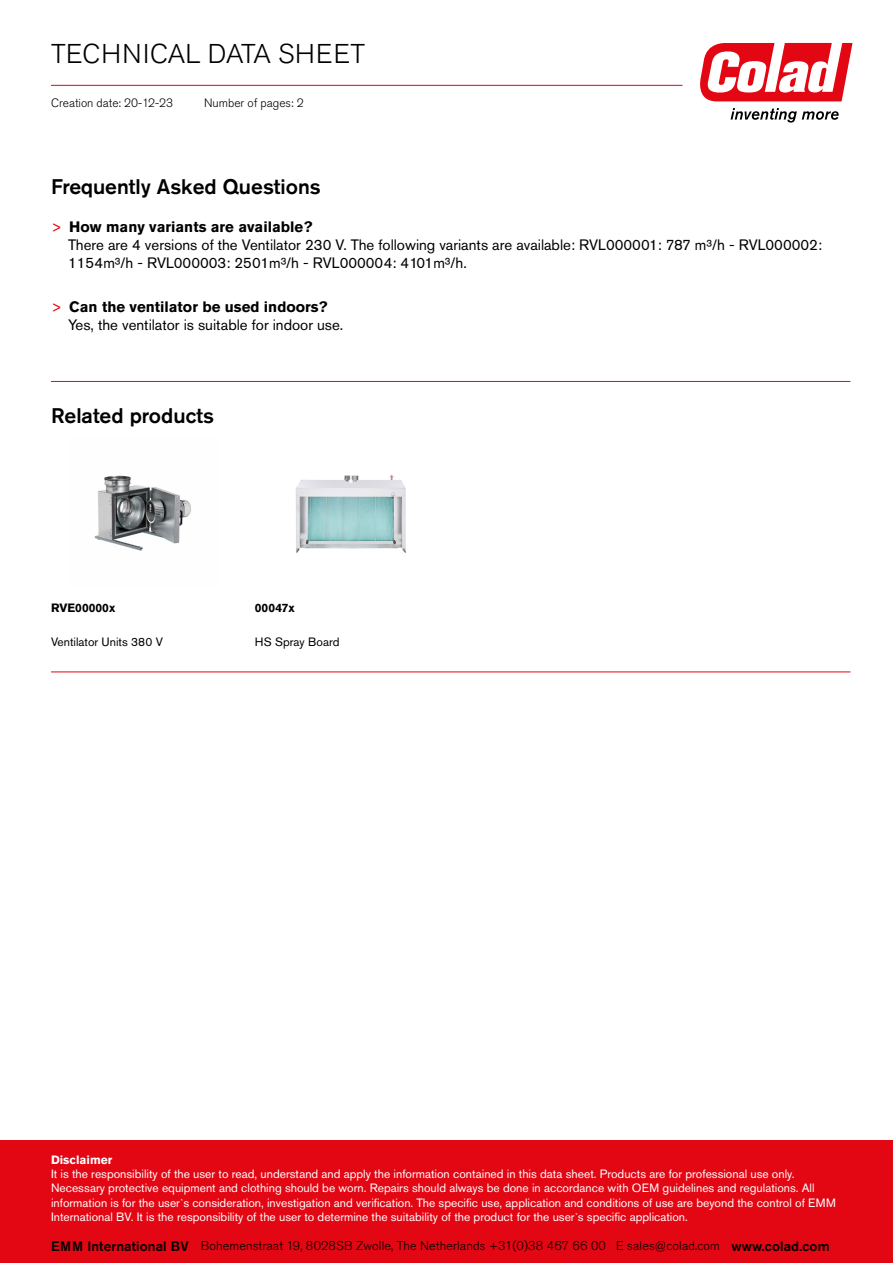
<style>
.page{position:relative;width:893px;height:1263px;background:#fff}
.page>*{position:absolute;margin:0;border:0;box-sizing:border-box;transform-origin:0 0}
.t1{font:300 27px "Akzidenz Grotesk Pro";letter-spacing:.01em;color:#000}
.t2{font:500 21px "Akzidenz Grotesk Pro";color:#000}
.t3{font:15px/18px "Akzidenz Grotesk Pro";color:#000}
.t4{font:300 12.6px "Akzidenz Grotesk Pro";letter-spacing:.01em;color:#000}
.t5{font:12px/14.4px "Akzidenz Grotesk Pro";color:#fff}
.t6{font:300 12px "Akzidenz Grotesk Pro";color:#000}
.t7{font:12px "Akzidenz Grotesk Pro";color:#000}
.t8{font:700 12px "Akzidenz Grotesk Pro";color:#000}
.t9{font:700 12px "Akzidenz Grotesk Pro";color:#fff}
.s1{color:#e30613}
.s2{font-weight:700}
.s3{font-weight:500;font-size:13.65px}
</style>
<div class="page">
<svg style="left:700px;top:43px;width:152px;height:58px"></svg>
<svg style="left:731px;top:108px;width:108px;height:15px"></svg>
<hr style="left:51px;top:85px;width:631px;height:1px;background:#e30613">
<hr style="left:51px;top:381px;width:799px;height:1px;background:#e30613">
<img style="left:94px;top:475px;width:97px;height:76px">
<img style="left:295px;top:475px;width:111px;height:78px">
<hr style="left:51px;top:672px;width:799px;height:1px;background:#e30613">
<div style="left:0;top:1141px;width:893px;height:122px;background:#e30613"></div>
<h1 class="t1" style="left:51px;top:36px;width:316px">TECHNICAL DATA SHEET</h1>
<p class="t6" style="left:204px;top:95px;width:101px">Number of pages: 2</p>
<p class="t6" style="left:51px;top:95px;width:124px">Creation date: 20-12-23</p>
<h2 class="t2" style="left:51px;top:173px;width:271px">Frequently Asked Questions</h2>
<p class="t3" style="left:68px;top:218px;width:755px;text-indent:-17px"><span class="s1">&gt;</span> <span class="s2">How many variants are available?<br></span>There are 4 versions of the Ventilator 230 V. The following variants are available: RVL000001: 787 m³/h - RVL000002:<br>1154m³/h - RVL000003: 2501m³/h - RVL000004: 4101m³/h.</p>
<p class="t3" style="left:68px;top:298px;width:277px;text-indent:-17px"><span class="s1">&gt;</span> <span class="s2">Can the ventilator be used indoors?<br></span>Yes, the ventilator is suitable for indoor use.</p>
<h2 class="t2" style="left:51px;top:402px;width:165px">Related products</h2>
<p class="t8" style="left:51px;top:600px;width:66px">RVE00000x</p>
<p class="t8" style="left:255px;top:600px;width:41px">00047x</p>
<p class="t7" style="left:51px;top:634px;width:114px">Ventilator Units 380 V</p>
<p class="t7" style="left:255px;top:634px;width:86px">HS Spray Board</p>
<p class="t9" style="left:51px;top:1152px;width:63px">Disclaimer</p>
<p class="t5" style="left:51px;top:1166px;width:786px">It is the responsibility of the user to read, understand and apply the information contained in this data sheet. Products are for professional use only.<br>Necessary protective equipment and clothing should be worn. Repairs should always be done in accordance with OEM guidelines and regulations. All information is for the user`s consideration, investigation and verification. The specific use, application and conditions of use are beyond the control of EMM International BV. It is the responsibility of the user to determine the suitability of the product for the user`s specific application.</p>
<p class="t4" style="left:51px;top:1238px;width:780px"><span class="s3">EMM International BV</span> Bohemenstraat 19, 8028SB Zwolle, The Netherlands +31(0)38 467 66 00 E sales@colad.com <span class="s3">www.colad.com</span></p>
</div>
